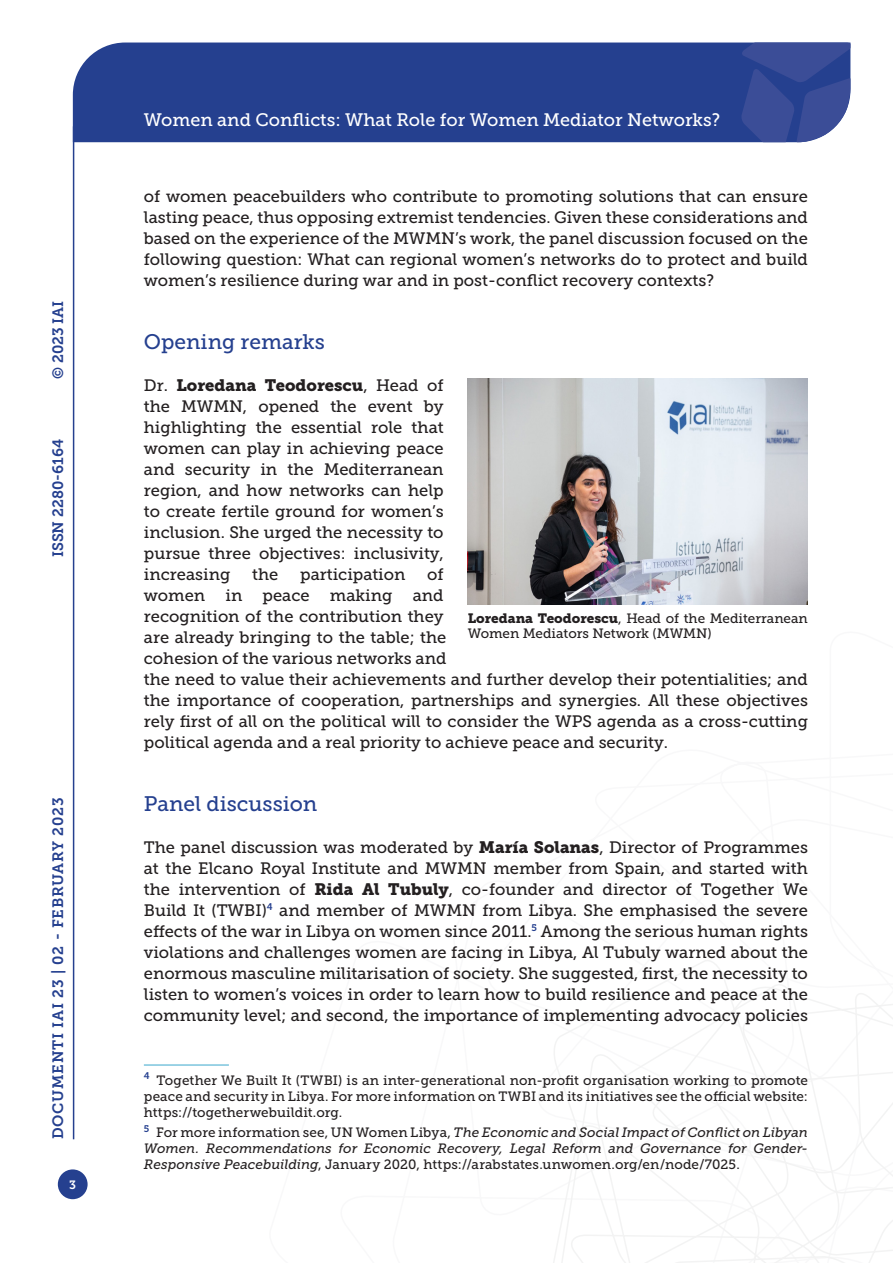
<style>
.page{position:relative;width:893px;height:1263px;background:#fff}
.page>*{position:absolute;margin:0;border:0;box-sizing:border-box;transform-origin:0 0}
.Titolo_paragrafo{font:21px "Museo Slab 500";color:#25408f}
.t1{font:18px "Museo Slab 500";color:#fff}
.Testo{font:16.5px/21px "Museo Slab 500";color:#231f20;text-align:justify}
.t2{font:15px "Museo Slab 700";letter-spacing:.05em;color:#25408f}
.t3{font:15px "Museo Slab 700";color:#25408f}
.Nota{font:italic 13.5px/16.2px "Museo Slab 500";color:#231f20;text-align:justify}
.Nota-2{font:13.5px/16.2px "Museo Slab 500";letter-spacing:.005em;color:#231f20;text-align:justify}
.Testo-2{font:13.5px/15px "Museo Slab 500";color:#231f20}
.t4{font:12px "Museo Slab 700";color:#fff}
.s1{font-family:"Museo Slab 900"}
.s2{font-style:normal}
</style>
<div class="page">
<svg style="left:553px;top:960px;width:340px;height:303px"></svg>
<div style="left:73px;top:43px;width:668px;height:99px;background:#25408f"></div>
<svg style="left:741px;top:43px;width:109px;height:99px;background:#3f529a"></svg>
<div style="left:58px;top:1169px;width:30px;height:30px;background:#25408f;border-radius:50%"></div>
<hr style="left:73px;top:126px;width:1px;height:1013px;background:#25408f">
<hr style="left:144px;top:1065px;width:85px;height:1px;background:#39a7cc">
<img style="left:468px;top:379px;width:340px;height:225px">
<p class="t2" style="left:50px;top:379px;width:80px;rotate:-90deg">© 2023 IAI</p>
<p class="t3" style="left:50px;top:557px;width:120px;rotate:-90deg">ISSN 2280-6164</p>
<p class="t2" style="left:50px;top:1139px;width:343px;rotate:-90deg">DOCUMENTI IAI 23 | 02 - FEBRUARY 2023</p>
<p class="t4" style="left:69px;top:1178px;width:8px">3</p>
<p class="t1" style="left:144px;top:110px;width:578px">Women and Conflicts: What Role for Women Mediator Networks?</p>
<p class="Testo" style="left:144px;top:186px;width:666px">of women peacebuilders who contribute to promoting solutions that can ensure lasting peace, thus opposing extremist tendencies. Given these considerations and based on the experience of the MWMN’s work, the panel discussion focused on the following question: What can regional women’s networks do to protect and build women’s resilience during war and in post-conflict recovery contexts?</p>
<p class="Titolo_paragrafo" style="left:144px;top:330px;width:183px">Opening remarks</p>
<p class="Testo" style="left:144px;top:375px;width:301px">Dr. <span class="s1">Loredana Teodorescu</span>, Head of the MWMN, opened the event by highlighting the essential role that women can play in achieving peace and security in the Mediterranean region, and how networks can help to create fertile ground for women’s inclusion. She urged the necessity to pursue three objectives: inclusivity, increasing</p>
<p class="Testo" style="left:144px;top:564px;width:666px;text-align:left;text-indent:283px">of<br>women in peace making and<br>recognition of the contribution they<br>are already bringing to the table; the<br>cohesion of the various networks and<br>the need to value their achievements and further develop their potentialities; and the importance of cooperation, partnerships and synergies. All these objectives rely first of all on the political will to consider the WPS agenda as a cross-cutting political agenda and a real priority to achieve peace and security.</p>
<p class="Testo" style="left:252px;top:564px;width:28px">the</p>
<p class="Testo" style="left:300px;top:564px;width:107px">participation</p>
<p class="Testo-2" style="left:468px;top:611px;width:342px"><span class="s1">Loredana Teodorescu</span>, Head of the Mediterranean<br>Women Mediators Network (MWMN)</p>
<p class="Titolo_paragrafo" style="left:144px;top:792px;width:175px">Panel discussion</p>
<p class="Testo" style="left:144px;top:837px;width:666px">The panel discussion was moderated by <span class="s1">María Solanas</span>, Director of Programmes at the Elcano Royal Institute and MWMN member from Spain, and started with the intervention of <span class="s1">Rida Al Tubuly</span>, co-founder and director of Together We Build It (TWBI)<sup>4</sup> and member of MWMN from Libya. She emphasised the severe effects of the war in Libya on women since 2011.<sup>5</sup> Among the serious human rights violations and challenges women are facing in Libya, Al Tubuly warned about the enormous masculine militarisation of society. She suggested, first, the necessity to listen to women’s voices in order to learn how to build resilience and peace at the community level; and second, the importance of implementing advocacy policies</p>
<p class="Nota-2" style="left:144px;top:1072px;width:666px"><sup>4</sup> Together We Built It (TWBI) is an inter-generational non-profit organisation working to promote peace and security in Libya. For more information on TWBI and its initiatives see the official website: https://togetherwebuildit.org.</p>
<p class="Nota" style="left:144px;top:1124px;width:666px"><sup>5</sup> <span class="s2">For more information see, UN Women Libya,</span> The Economic and Social Impact of Conflict on Libyan Women. Recommendations for Economic Recovery, Legal Reform and Governance for Gender-Responsive Peacebuilding<span class="s2">, January 2020, https://arabstates.unwomen.org/en/node/7025.</span></p>
</div>
